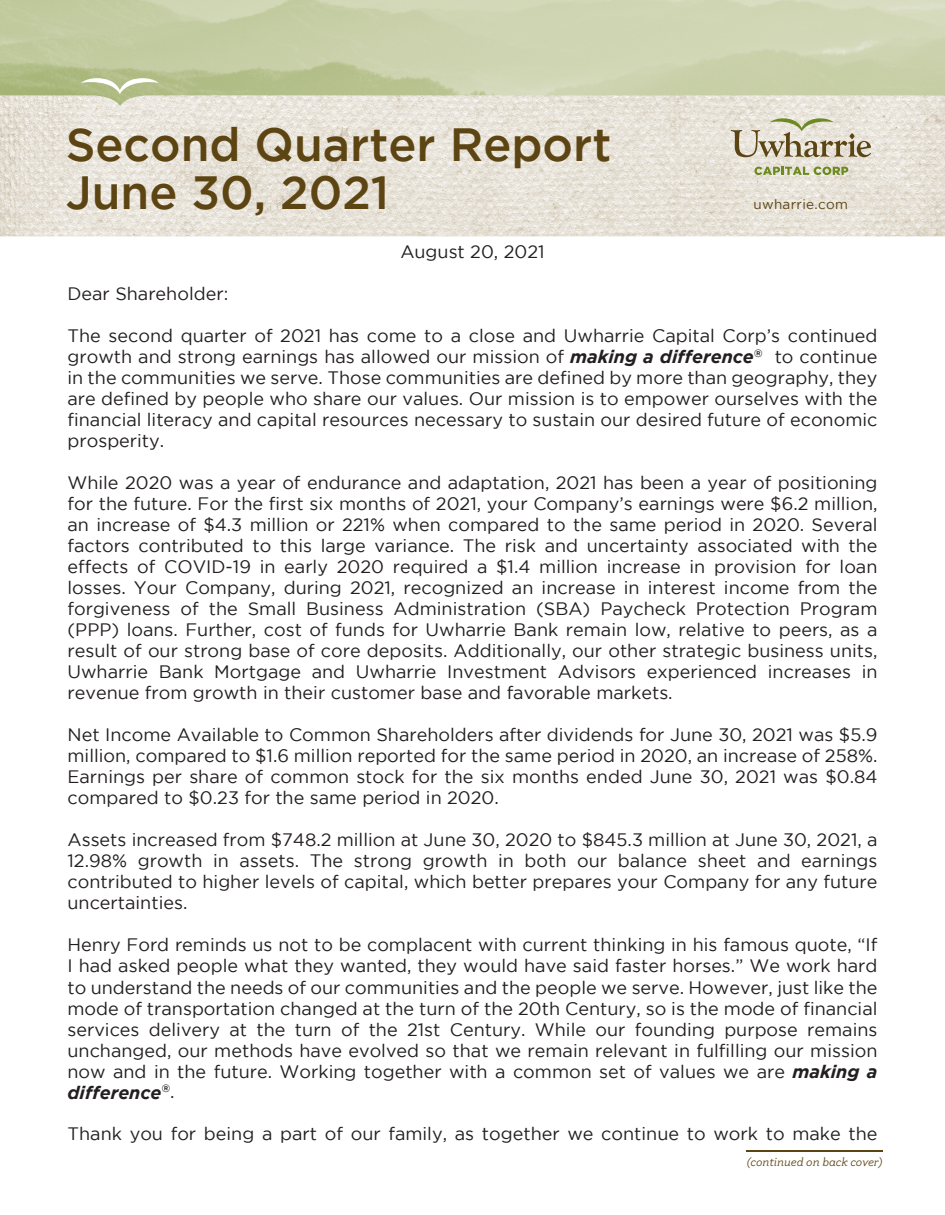
<style>
.page{position:relative;width:945px;height:1215px;background:#fff}
.page>*{position:absolute;margin:0;border:0;box-sizing:border-box;transform-origin:0 0}
.t1{font:500 46.5px/48px "Gotham";color:#5c4512}
.t2{font:18px/21px "Gotham";color:#231f20;text-align:justify}
.t3{font:13.5px "Gotham";letter-spacing:.025em;color:#5c4512}
.t4{font:italic 12px "Fairplex Wide";color:#5c4512}
.s1{font-weight:700;font-style:italic}
</style>
<div class="page">
<svg style="left:81px;top:78px;width:78px;height:16px"></svg>
<img style="left:0;top:95px;width:945px;height:141px">
<svg style="left:731px;top:118px;width:140px;height:39px;background:#cac3ae"></svg>
<svg style="left:754px;top:167px;width:94px;height:8px"></svg>
<hr style="left:747px;top:1150px;width:136px;height:2px;background:#5c4512">
<h1 class="t1" style="left:66px;top:120px;width:547px">Second Quarter Report<br>June 30, 2021</h1>
<p class="t2" style="left:400px;top:241px;width:146px">August 20, 2021</p>
<p class="t2" style="left:68px;top:283px;width:162px">Dear Shareholder:</p>
<p class="t2" style="left:68px;top:325px;width:812px">The second quarter of 2021 has come to a close and Uwharrie Capital Corp’s continued growth and strong earnings has allowed our mission of <span class="s1">making a difference</span><sup>®</sup> to continue in the communities we serve. Those communities are defined by more than geography, they are defined by people who share our values. Our mission is to empower ourselves with the financial literacy and capital resources necessary to sustain our desired future of economic prosperity.</p>
<p class="t2" style="left:68px;top:472px;width:812px">While 2020 was a year of endurance and adaptation, 2021 has been a year of positioning for the future. For the first six months of 2021, your Company’s earnings were $6.2 million, an increase of $4.3 million or 221% when compared to the same period in 2020. Several factors contributed to this large variance. The risk and uncertainty associated with the effects of COVID-19 in early 2020 required a $1.4 million increase in provision for loan losses. Your Company, during 2021, recognized an increase in interest income from the forgiveness of the Small Business Administration (SBA) Paycheck Protection Program (PPP) loans. Further, cost of funds for Uwharrie Bank remain low, relative to peers, as a result of our strong base of core deposits. Additionally, our other strategic business units, Uwharrie Bank Mortgage and Uwharrie Investment Advisors experienced increases in revenue from growth in their customer base and favorable markets.</p>
<p class="t2" style="left:68px;top:724px;width:812px">Net Income Available to Common Shareholders after dividends for June 30, 2021 was $5.9 million, compared to $1.6 million reported for the same period in 2020, an increase of 258%.<br>Earnings per share of common stock for the six months ended June 30, 2021 was $0.84 compared to $0.23 for the same period in 2020.</p>
<p class="t2" style="left:68px;top:829px;width:812px">Assets increased from $748.2 million at June 30, 2020 to $845.3 million at June 30, 2021, a 12.98% growth in assets. The strong growth in both our balance sheet and earnings contributed to higher levels of capital, which better prepares your Company for any future uncertainties.</p>
<p class="t2" style="left:68px;top:934px;width:812px">Henry Ford reminds us not to be complacent with current thinking in his famous quote, “If I had asked people what they wanted, they would have said faster horses.” We work hard to understand the needs of our communities and the people we serve. However, just like the mode of transportation changed at the turn of the 20th Century, so is the mode of financial services delivery at the turn of the 21st Century. While our founding purpose remains unchanged, our methods have evolved so that we remain relevant in fulfilling our mission now and in the future. Working together with a common set of values we are <span class="s1">making a difference</span><sup>®</sup>.</p>
<p class="t2" style="left:67px;top:1123px;width:812px">Thank you for being a part of our family, as together we continue to work to make the</p>
<p class="t3" style="left:753px;top:197px;width:96px">uwharrie.com</p>
<p class="t4" style="left:747px;top:1155px;width:138px">(continued on back cover)</p>
</div>
